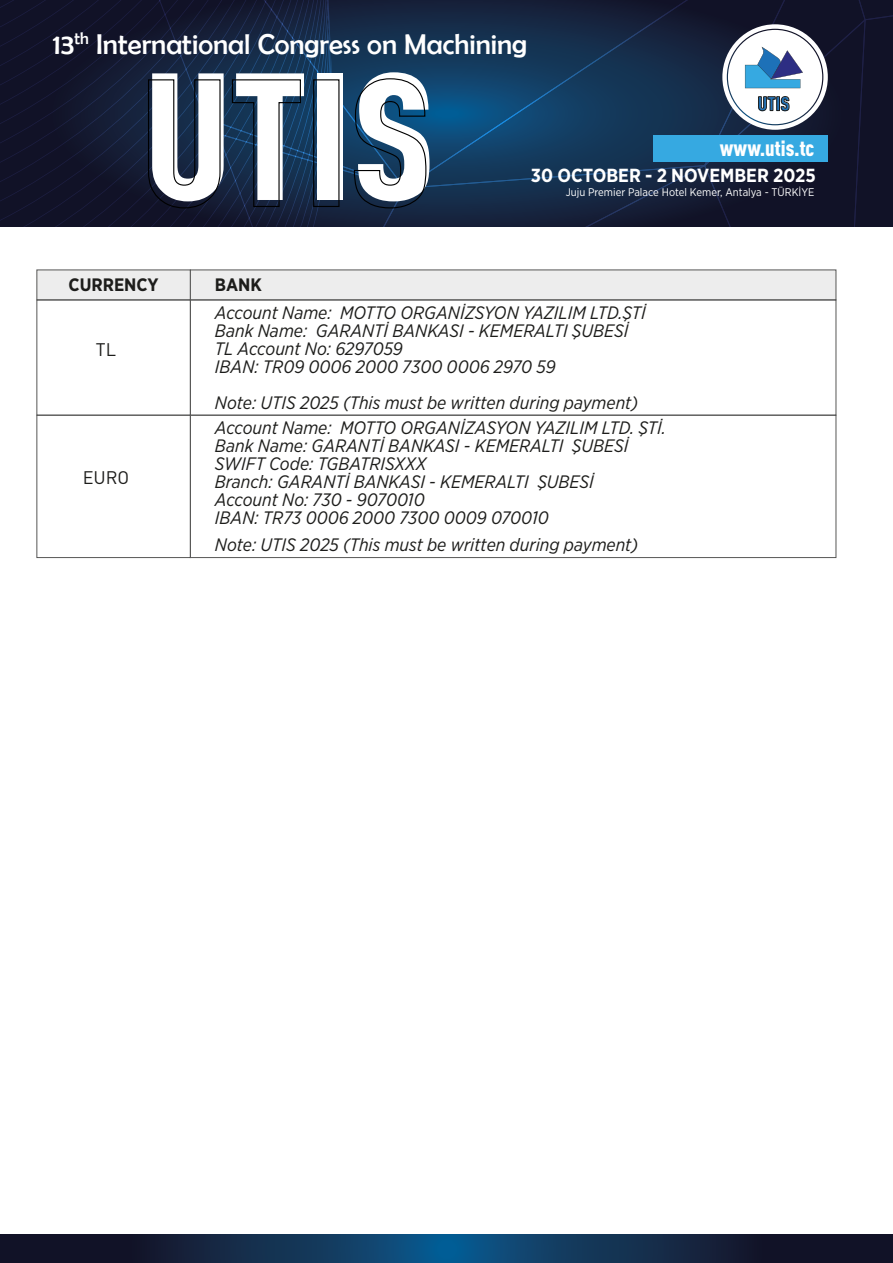
<style>
.page{position:relative;width:893px;height:1263px;background:#fff}
.page>*{position:absolute;margin:0;border:0;box-sizing:border-box;transform-origin:0 0}
.t1{font:900 condensed 177.75px "DIN Web W07";color:#fff}
.t2{font:28.8px "Berlin Sans FB";color:#fff}
.t3{font:900 condensed 21.6px "DIN Web W07";color:#fff}
.t4{font:900 condensed 19.5px "DIN Web W07";color:#1d71b8}
.t5{font:700 18.9px "Gotham Narrow";color:#fff}
.t6{font:italic 18px/18px "Gotham Narrow";color:#1d1d1b}
.t7{font:700 18px "Gotham Narrow";color:#1d1d1b}
.t8{font:18px "DIN Pro";color:#1d1d1b}
.t9{font:11.1px "Gotham Narrow";color:#fff}
</style>
<div class="page">
<div style="left:36px;top:270px;width:155px;height:30px;background:#ededed;border:1px solid #575756"></div>
<div style="left:190px;top:270px;width:646px;height:30px;background:#ededed;border:1px solid #575756"></div>
<div style="left:36px;top:300px;width:155px;height:116px;border:1px solid #575756"></div>
<div style="left:190px;top:300px;width:646px;height:116px;border:1px solid #575756"></div>
<div style="left:36px;top:415px;width:155px;height:143px;border:1px solid #575756"></div>
<div style="left:190px;top:415px;width:646px;height:143px;border:1px solid #575756"></div>
<svg style="left:0;top:1234px;width:893px;height:29px;background:#112b4a"></svg>
<svg style="left:0;top:0;width:893px;height:226px;background:#1c314e"></svg>
<h2 class="t2" style="left:53px;top:28px;width:476px">13<sup>th</sup> International Congress on Machining</h2>
<h1 class="t1" style="left:143px;top:2px;width:294px">UTIS</h1>
<p class="t4" style="left:758px;top:89px;width:34px">UTIS</p>
<p class="t3" style="left:720px;top:132px;width:96px">www.utis.tc</p>
<p class="t5" style="left:531px;top:163px;width:287px">30 OCTOBER - 2 NOVEMBER 2025</p>
<p class="t9" style="left:566px;top:185px;width:250px">Juju Premier Palace Hotel Kemer, Antalya - TÜRKİYE</p>
<p class="t7" style="left:69px;top:273px;width:92px">CURRENCY</p>
<p class="t8" style="left:96px;top:338px;width:22px">TL</p>
<p class="t8" style="left:83px;top:465px;width:48px">EURO</p>
<p class="t7" style="left:215px;top:273px;width:49px">BANK</p>
<p class="t6" style="left:215px;top:303px;width:432px">Account Name: MOTTO ORGANİZSYON YAZILIM LTD.ŞTİ Bank Name: GARANTİ BANKASI - KEMERALTI ŞUBESİ TL Account No: 6297059<br>IBAN: TR09 0006 2000 7300 0006 2970 59</p>
<p class="t6" style="left:215px;top:393px;width:425px">Note: UTIS 2 025 (This must be written during payment)</p>
<p class="t6" style="left:215px;top:418px;width:452px">Account Name: MOTTO ORGANİZASYON YAZILIM LTD. ŞTİ.<br>Bank Name: GARANTİ BANKASI - KEMERALTI ŞUBESİ SWIFT Code: TGBATRISXXX<br>Branch: GARANTİ BANKASI - KEMERALTI ŞUBESİ<br>Account No: 730 - 9070010<br>IBAN: TR73 0006 2000 7300 0009 070010</p>
<p class="t6" style="left:215px;top:535px;width:425px">Note: UTIS 2 025 (This must be written during payment)</p>
</div>
